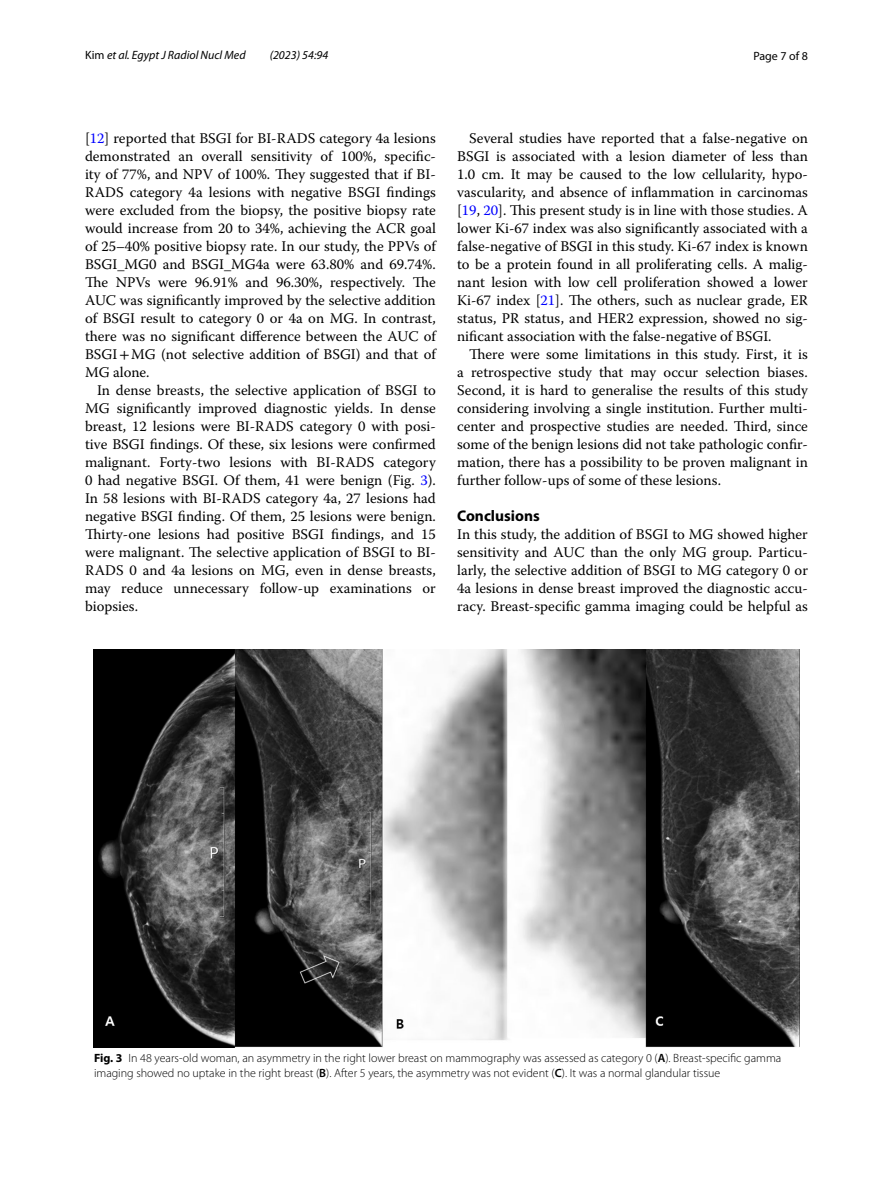
<style>
.page{position:relative;width:893px;height:1187px;background:#fff}
.page>*{position:absolute;margin:0;border:0;box-sizing:border-box;transform-origin:0 0}
.t1{font:700 15.45px "Myriad Pro";color:#000}
.t2{font:14.7px/18px "Warnock Pro";color:#000;text-align:justify}
.t3{font:300 12px/15px "Myriad Pro";color:#000}
.t4{font:italic 12px "Myriad Pro";color:#000}
.t5{font:12px "Myriad Pro";color:#000}
.s1{font-style:normal}
.s2{color:#00f}
.s3{font-family:"STIX"}
.s4{font-weight:700}
.s5{font-weight:600}
</style>
<div class="page">
<img style="left:93px;top:650px;width:706px;height:397px">
<p class="t4" style="left:85px;top:48px;width:162px"><span class="s1">Kim</span> et al. Egypt J Radiol Nucl Med</p>
<p class="t4" style="left:270px;top:48px;width:60px">(2023) 54:94</p>
<p class="t5" style="left:753px;top:48px;width:56px">Page 7 of 8</p>
<p class="t2" style="left:85px;top:128px;width:352px">[<span class="s2">12</span>] reported that BSGI for BI-RADS category 4a lesions demonstrated an overall sensitivity of 100%, specific&shy;ity of 77%, and NPV of 100%. They suggested that if BI-RADS category 4a lesions with negative BSGI findings were excluded from the biopsy, the positive biopsy rate would increase from 20 to 34%, achieving the ACR goal of 25–40% positive biopsy rate. In our study, the PPVs of BSGI_MG0 and BSGI_MG4a were 63.80% and 69.74%.<br>The NPVs were 96.91% and 96.30%, respectively. The AUC was significantly improved by the selective addition of BSGI result to category 0 or 4a on MG. In contrast, there was no significant difference between the AUC of BSGI<span class="s3">+</span>MG (not selective addition of BSGI) and that of MG alone.</p>
<p class="t2" style="left:85px;top:380px;width:352px;text-indent:12px">In dense breasts, the selective application of BSGI to MG significantly improved diagnostic yields. In dense breast, 12 lesions were BI-RADS category 0 with posi&shy;tive BSGI findings. Of these, six lesions were confirmed malignant. Forty-two lesions with BI-RADS category 0 had negative BSGI. Of them, 41 were benign (Fig. <span class="s2">3</span>).<br>In 58 lesions with BI-RADS category 4a, 27 lesions had negative BSGI finding. Of them, 25 lesions were benign.<br>Thirty-one lesions had positive BSGI findings, and 15 were malignant. The selective application of BSGI to BI-RADS 0 and 4a lesions on MG, even in dense breasts, may reduce unnecessary follow-up examinations or biopsies.</p>
<p class="t2" style="left:457px;top:128px;width:352px;text-indent:12px">Several studies have reported that a false-negative on BSGI is associated with a lesion diameter of less than 1.0 cm. It may be caused to the low cellularity, hypo&shy;vascularity, and absence of inflammation in carcinomas [<span class="s2">19</span>, <span class="s2">20</span>]. This present study is in line with those studies. A lower Ki-67 index was also significantly associated with a false-negative of BSGI in this study. Ki-67 index is known to be a protein found in all proliferating cells. A malig&shy;nant lesion with low cell proliferation showed a lower Ki-67 index [<span class="s2">21</span>]. The others, such as nuclear grade, ER status, PR status, and HER2 expression, showed no sig&shy;nificant association with the false-negative of BSGI.</p>
<p class="t2" style="left:457px;top:344px;width:352px;text-indent:12px">There were some limitations in this study. First, it is a retrospective study that may occur selection biases.<br>Second, it is hard to generalise the results of this study considering involving a single institution. Further multi&shy;center and prospective studies are needed. Third, since some of the benign lesions did not take pathologic confir&shy;mation, there has a possibility to be proven malignant in further follow-ups of some of these lesions.</p>
<p class="t1" style="left:457px;top:505px;width:84px">Conclusions</p>
<p class="t2" style="left:457px;top:524px;width:352px">In this study, the addition of BSGI to MG showed higher sensitivity and AUC than the only MG group. Particu&shy;larly, the selective addition of BSGI to MG category 0 or 4a lesions in dense breast improved the diagnostic accu&shy;racy. Breast-specific gamma imaging could be helpful as</p>
<p class="t3" style="left:94px;top:1050px;width:689px"><span class="s4">Fig. 3</span> In 48 years-old woman, an asymmetry in the right lower breast on mammography was assessed as category 0 (<span class="s5">A</span>). Breast-specific gamma imaging showed no uptake in the right breast (<span class="s5">B</span>). After 5 years, the asymmetry was not evident (<span class="s5">C</span>). It was a normal glandular tissue</p>
</div>
